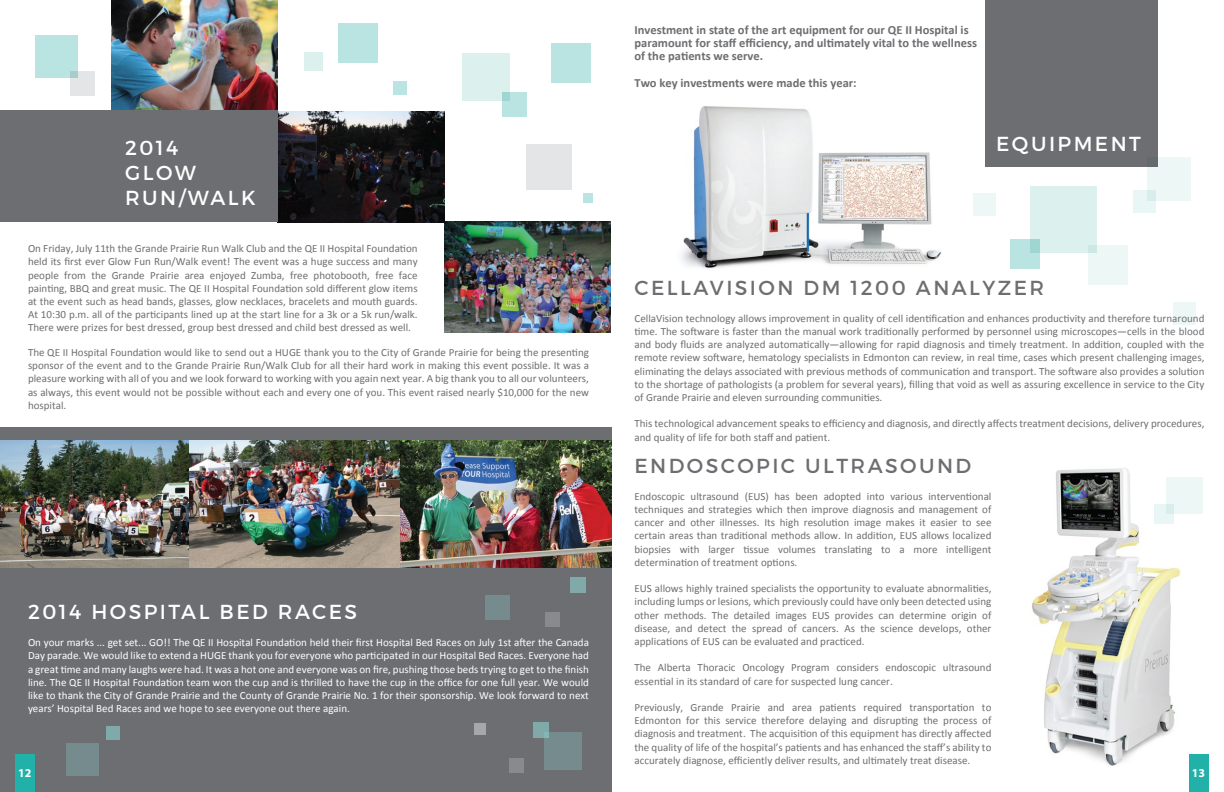
<style>
.page{position:relative;width:1224px;height:792px;background:#fff}
.page>*{position:absolute;margin:0;border:0;box-sizing:border-box;transform-origin:0 0}
.t1{font:20.3px/24.8px "Montserrat";letter-spacing:.12em;color:#fff}
.t2{font:20.3px "Montserrat";letter-spacing:.12em;color:#6d6e71}
.t3{font:700 12.5px/13.2px "Calibri";color:#6d6e71}
.t4{font:700 12px "Myriad Pro";color:#fff}
.t5{font:11px/13.2px "Calibri";color:#6d6e71;text-align:justify}
.t6{font:11px/13.2px "Calibri";color:#fff;text-align:justify}
</style>
<div class="page">
<img style="left:681px;top:106px;width:260px;height:163px">
<div style="left:985px;top:0;width:173px;height:167px;background:#6d6e71"></div>
<div style="left:462px;top:53px;width:48px;height:48px;background:#dcf0ed"></div>
<div style="left:305px;top:53px;width:18px;height:18px;background:#dcf0ed"></div>
<div style="left:551px;top:43px;width:40px;height:40px;background:#bae4e2"></div>
<div style="left:338px;top:23px;width:39px;height:40px;background:#bae4e2"></div>
<div style="left:70px;top:71px;width:25px;height:25px;background:#e4e5e6"></div>
<div style="left:583px;top:193px;width:10px;height:10px;background:#bae4e2"></div>
<div style="left:393px;top:81px;width:13px;height:13px;background:#bae4e2"></div>
<div style="left:36px;top:35px;width:42px;height:42px;background:#bae4e2"></div>
<svg style="left:502px;top:92px;width:25px;height:25px"></svg>
<div style="left:1088px;top:245px;width:40px;height:40px;background:#edf7f6"></div>
<div style="left:1147px;top:158px;width:43px;height:43px;background:#edf7f6"></div>
<div style="left:1030px;top:187px;width:67px;height:66px;background:#dcf0ed"></div>
<svg style="left:1011px;top:239px;width:29px;height:29px"></svg>
<svg style="left:1133px;top:190px;width:23px;height:23px"></svg>
<div style="left:973px;top:193px;width:23px;height:23px;background:#edf7f6"></div>
<div style="left:1173px;top:302px;width:23px;height:23px;background:#edf7f6"></div>
<img style="left:444px;top:222px;width:167px;height:111px">
<img style="left:278px;top:111px;width:166px;height:111px">
<img style="left:111px;top:0;width:167px;height:111px">
<img style="left:1032px;top:468px;width:177px;height:316px">
<img style="left:0;top:439px;width:612px;height:130px">
<div style="left:0;top:111px;width:278px;height:111px;background:#6d6e71"></div>
<div style="left:526px;top:144px;width:46px;height:46px;background:#e4e5e6"></div>
<div style="left:1189px;top:755px;width:19px;height:37px;background:#21b1a9"></div>
<div style="left:1166px;top:478px;width:36px;height:36px;background:#edf7f6"></div>
<div style="left:1154px;top:505px;width:20px;height:19px;background:linear-gradient(to right,#ebf8f7,#dff2f0)"></div>
<div style="left:0;top:569px;width:612px;height:223px;background:#6d6e71"></div>
<div style="left:0;top:427px;width:612px;height:12px;background:#6d6e71"></div>
<div style="left:16px;top:755px;width:19px;height:37px;background:#21b1a9"></div>
<div style="left:509px;top:758px;width:14px;height:15px;background:#898a8c"></div>
<div style="left:474px;top:724px;width:11px;height:11px;background:#a6a7a9"></div>
<div style="left:544px;top:732px;width:37px;height:38px;background:#768b8d"></div>
<div style="left:485px;top:595px;width:25px;height:25px;background:#768b8d"></div>
<div style="left:533px;top:723px;width:16px;height:15px;background:#80aaa9"></div>
<div style="left:66px;top:743px;width:33px;height:33px;background:#768b8d"></div>
<div style="left:106px;top:726px;width:14px;height:14px;background:#80aaa9"></div>
<div style="left:545px;top:612px;width:15px;height:15px;background:#898a8c"></div>
<div style="left:570px;top:577px;width:16px;height:15px;background:#80aaa9"></div>
<h1 class="t1" style="left:125px;top:135px;width:132px">2014<br>GLOW<br>RUN/WALK</h1>
<p class="t5" style="left:28px;top:242px;width:391px">On Friday, July 11th the Grande Prairie Run Walk Club and the QE II Hospital Foundation held its first ever Glow Fun Run/Walk event! The event was a huge success and many people from the Grande Prairie area enjoyed Zumba, free photobooth, free face painting, BBQ and great music. The QE II Hospital Foundation sold different glow items at the event such as head bands, glasses, glow necklaces, bracelets and mouth guards.<br>At 10:30 p.m. all of the participants lined up at the start line for a 3k or a 5k run/walk.<br>There were prizes for best dressed, group best dressed and child best dressed as well.</p>
<p class="t5" style="left:28px;top:345px;width:563px">The QE II Hospital Foundation would like to send out a HUGE thank you to the City of Grande Prairie for being the presenting sponsor of the event and to the Grande Prairie Run/Walk Club for all their hard work in making this event possible. It was a pleasure working with all of you and we look forward to working with you again next year. A big thank you to all our volunteers, as always, this event would not be possible without each and every one of you. This event raised nearly $10,000 for the new hospital.</p>
<h1 class="t1" style="left:28px;top:599px;width:331px">2014 HOSPITAL BED RACES</h1>
<p class="t6" style="left:28px;top:636px;width:562px">On your marks ... get set... GO!! The QE II Hospital Foundation held their first Hospital Bed Races on July 1st after the Canada Day parade. We would like to extend a HUGE thank you for everyone who participated in our Hospital Bed Races. Everyone had a great time and many laughs were had. It was a hot one and everyone was on fire, pushing those beds trying to get to the finish line. The QE II Hospital Foundation team won the cup and is thrilled to have the cup in the office for one full year. We would like to thank the City of Grande Prairie and the County of Grande Prairie No. 1 for their sponsorship. We look forward to next years’ Hospital Bed Races and we hope to see everyone out there again.</p>
<p class="t4" style="left:18px;top:765px;width:15px">12</p>
<p class="t3" style="left:634px;top:23px;width:344px">Investment in state of the art equipment for our QE II Hospital is paramount for staff efficiency, and ultimately vital to the wellness of the patients we serve.</p>
<p class="t3" style="left:634px;top:75px;width:224px">Two key investments were made this year:</p>
<h1 class="t1" style="left:996px;top:132px;width:146px">EQUIPMENT</h1>
<h1 class="t2" style="left:634px;top:276px;width:411px">CELLAVISION DM 1200 ANALYZER</h1>
<p class="t5" style="left:634px;top:311px;width:571px">CellaVision technology allows improvement in quality of cell identification and enhances productivity and therefore turnaround time. The software is faster than the manual work traditionally performed by personnel using microscopes—cells in the blood and body fluids are analyzed automatically—allowing for rapid diagnosis and timely treatment. In addition, coupled with the remote review software, hematology specialists in Edmonton can review, in real time, cases which present challenging images, eliminating the delays associated with previous methods of communication and transport. The software also provides a solution to the shortage of pathologists (a problem for several years), filling that void as well as assuring excellence in service to the City of Grande Prairie and eleven surrounding communities.</p>
<p class="t5" style="left:634px;top:417px;width:571px">This technological advancement speaks to efficiency and diagnosis, and directly affects treatment decisions, delivery procedures, and quality of life for both staff and patient.</p>
<h1 class="t2" style="left:634px;top:454px;width:338px">ENDOSCOPIC ULTRASOUND</h1>
<p class="t5" style="left:634px;top:489px;width:358px">Endoscopic ultrasound (EUS) has been adopted into various interventional techniques and strategies which then improve diagnosis and management of cancer and other illnesses. Its high resolution image makes it easier to see certain areas than traditional methods allow. In addition, EUS allows localized biopsies with larger tissue volumes translating to a more intelligent determination of treatment options.</p>
<p class="t5" style="left:634px;top:582px;width:358px">EUS allows highly trained specialists the opportunity to evaluate abnormalities, including lumps or lesions, which previously could have only been detected using other methods. The detailed images EUS provides can determine origin of disease, and detect the spread of cancers. As the science develops, other applications of EUS can be evaluated and practiced.</p>
<p class="t5" style="left:634px;top:661px;width:358px">The Alberta Thoracic Oncology Program considers endoscopic ultrasound essential in its standard of care for suspected lung cancer.</p>
<p class="t5" style="left:634px;top:700px;width:358px">Previously, Grande Prairie and area patients required transportation to Edmonton for this service therefore delaying and disrupting the process of diagnosis and treatment. The acquisition of this equipment has directly affected the quality of life of the hospital’s patients and has enhanced the staff’s ability to accurately diagnose, efficiently deliver results, and ultimately treat disease.</p>
<p class="t4" style="left:1192px;top:765px;width:15px">13</p>
</div>
